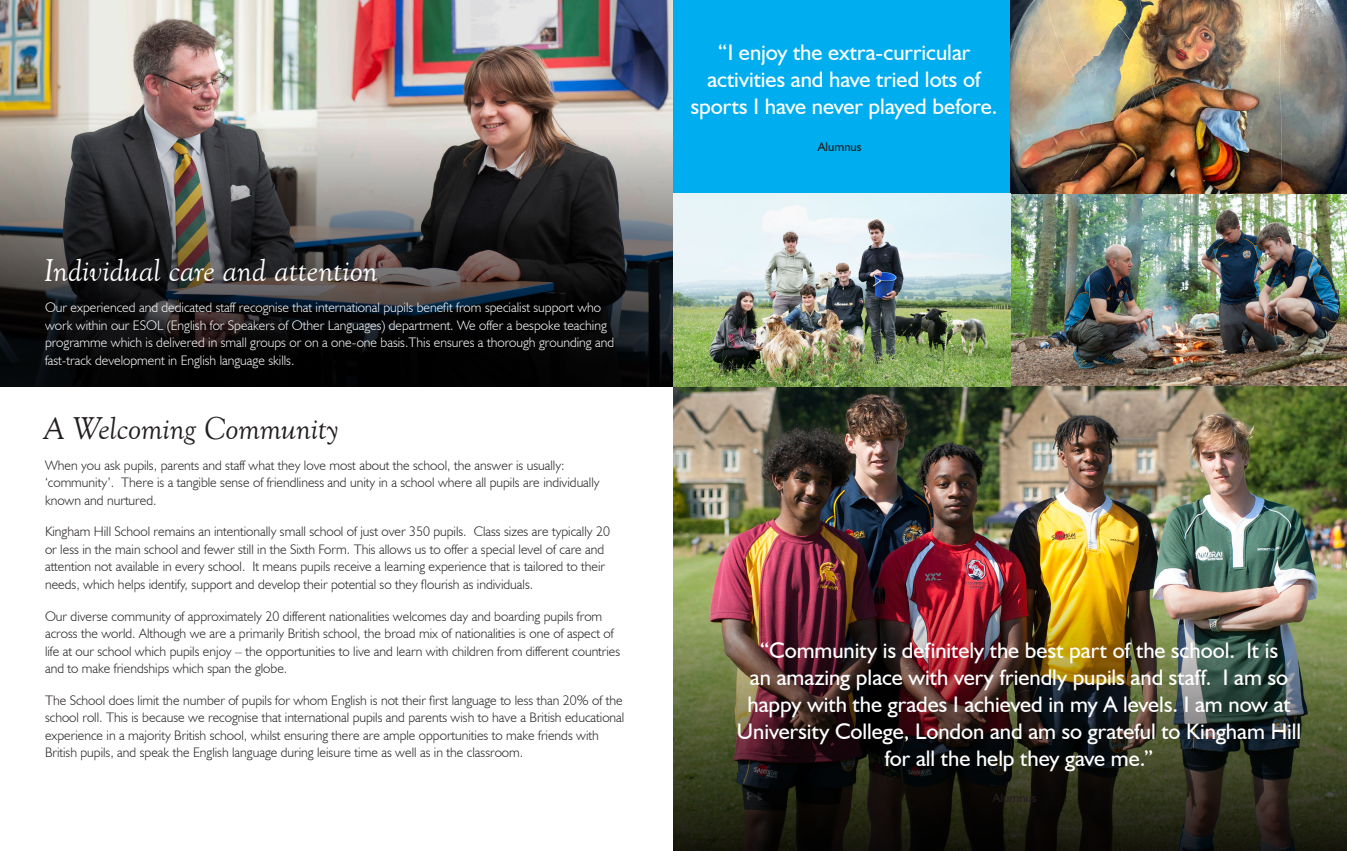
<style>
.page{position:relative;width:1347px;height:851px;background:#fff}
.page>*{position:absolute;margin:0;border:0;box-sizing:border-box;transform-origin:0 0}
.H1b{font:italic 32.5px "Goudy Old Style T";letter-spacing:-.01em;color:#fff}
.H1b-2{font:italic 32.5px "Goudy Old Style T";letter-spacing:-.015em;color:#231f20}
.t1{font:22.5px/27px "Humanist 521 BT";color:#fff;text-align:center}
.Body{font:300 13.75px/17.5px "Humanist 521 BT";color:#231f20}
.Body-2{font:300 13.75px/17.5px "Humanist 521 BT";color:#fff}
.t2{font:12.5px "Humanist 521 BT";color:#231f20}
</style>
<div class="page">
<img style="left:1010px;top:0;width:336px;height:386px">
<img style="left:673px;top:386px;width:673px;height:185px">
<img style="left:0;top:0;width:673px;height:111px">
<img style="left:673px;top:571px;width:673px;height:279px">
<img style="left:0;top:111px;width:673px;height:275px">
<div style="left:673px;top:0;width:337px;height:193px;background:#00aeef"></div>
<img style="left:673px;top:193px;width:337px;height:193px">
<p class="H1b" style="left:43px;top:252px;width:336px">Individual care and attention</p>
<p class="Body-2" style="left:45px;top:298px;width:570px">Our experienced and dedicated staff recognise that international pupils benefit from specialist support who work within our ESOL (English for Speakers of Other Languages) department. We offer a bespoke teaching programme which is delivered in small groups or on a one-one basis.This ensures a thorough grounding and fast-track development in English language skills.</p>
<p class="H1b-2" style="left:43px;top:410px;width:297px">A Welcoming Community</p>
<p class="Body" style="left:45px;top:456px;width:556px">When you ask pupils, parents and staff what they love most about the school, the answer is usually: ‘community’. There is a tangible sense of friendliness and unity in a school where all pupils are individually known and nurtured.</p>
<p class="Body" style="left:45px;top:522px;width:566px">Kingham Hill School remains an intentionally small school of just over 350 pupils. Class sizes are typically 20 or less in the main school and fewer still in the Sixth Form. This allows us to offer a special level of care and attention not available in every school. It means pupils receive a learning experience that is tailored to their needs, which helps identify, support and develop their potential so they flourish as individuals.</p>
<p class="Body" style="left:45px;top:607px;width:577px">Our diverse community of approximately 20 different nationalities welcomes day and boarding pupils from across the world. Although we are a primarily British school, the broad mix of nationalities is one of aspect of life at our school which pupils enjoy – the opportunities to live and learn with children from different countries and to make friendships which span the globe.</p>
<p class="Body" style="left:45px;top:691px;width:581px">The School does limit the number of pupils for whom English is not their first language to less than 20% of the school roll. This is because we recognise that international pupils and parents wish to have a British educational experience in a majority British school, whilst ensuring there are ample opportunities to make friends with British pupils, and speak the English language during leisure time as well as in the classroom.</p>
<p class="t1" style="left:691px;top:38px;width:308px">“I enjoy the extra-curricular activities and have tried lots of sports I have never played before.</p>
<p class="t2" style="left:817px;top:139px;width:45px">Alumnus</p>
<p class="t1" style="left:737px;top:636px;width:566px">“Community is definitely the best part of the school. It is<br>an amazing place with very friendly pupils and staff. I am so happy with the grades I achieved in my A levels. I am now at University College, London and am so grateful to Kingham Hill for all the help they gave me.”</p>
<p class="t2" style="left:992px;top:789px;width:45px">Alumnus</p>
</div>
